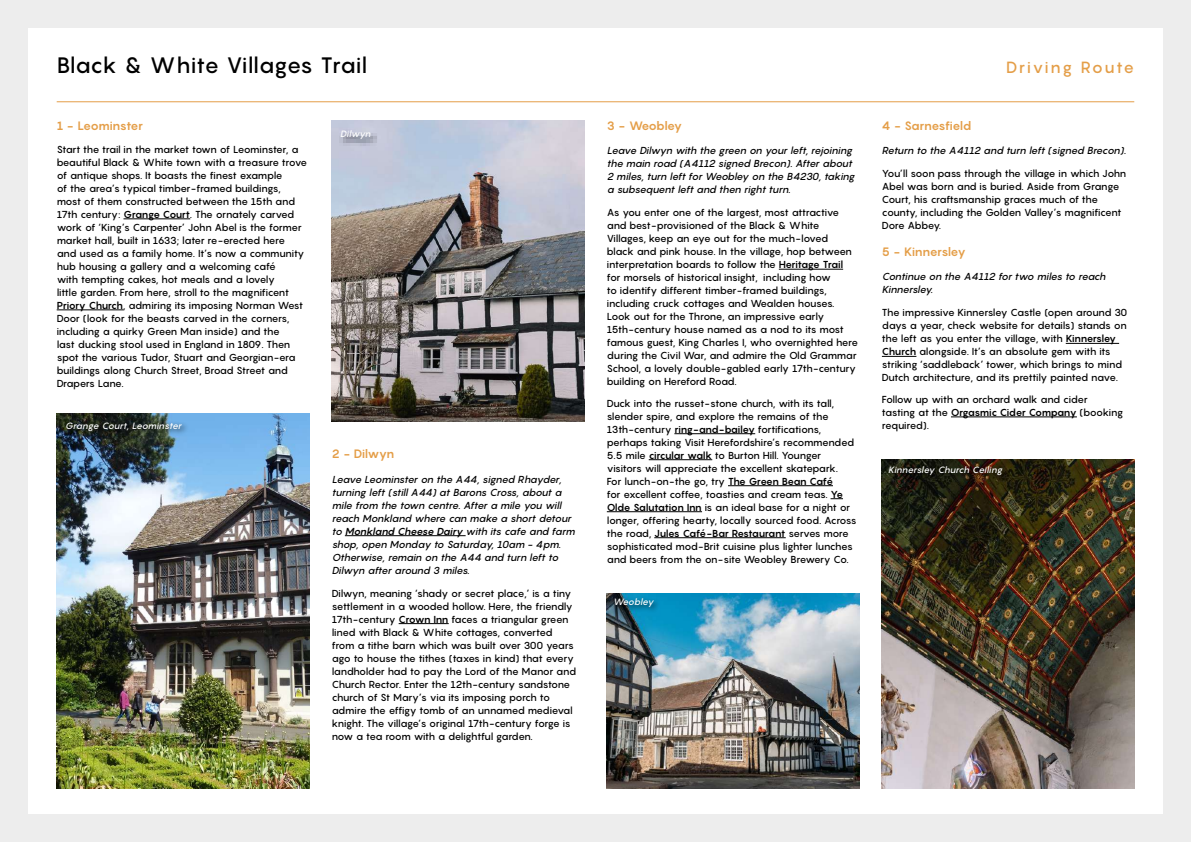
<style>
.page{position:relative;width:1191px;height:842px;background:#ededed}
.page>*{position:absolute;margin:0;border:0;box-sizing:border-box;transform-origin:0 0}
.t1{font:500 22px "Pangram";letter-spacing:-.005em;color:#000}
.t2{font:500 16px "Pangram";letter-spacing:.09em;color:#e49e48}
.t3{font:700 12px "Pangram";letter-spacing:-.05em;color:#e49e48}
.t4{font:500 10px/13px "Pangram";letter-spacing:-.05em;color:#000}
.t5{font:italic 500 10px/13px "Pangram";color:#000}
.t6{font:italic 500 9px "Pangram";color:#fff}
.s1{font-weight:700}
</style>
<div class="page">
<div style="left:28px;top:28px;width:1134px;height:786px;background:#fff"></div>
<hr style="left:123px;top:219px;width:67px;height:1px;background:#000">
<hr style="left:57px;top:310px;width:66px;height:1px;background:#000">
<hr style="left:345px;top:535px;width:120px;height:1px;background:#000">
<hr style="left:398px;top:623px;width:51px;height:1px;background:#000">
<hr style="left:779px;top:269px;width:64px;height:1px;background:#000">
<hr style="left:674px;top:433px;width:81px;height:1px;background:#000">
<hr style="left:649px;top:459px;width:63px;height:1px;background:#000">
<hr style="left:728px;top:485px;width:105px;height:1px;background:#000">
<svg style="left:830px;top:498px;width:13px;height:1px"></svg>
<hr style="left:607px;top:511px;width:95px;height:1px;background:#000">
<hr style="left:654px;top:537px;width:131px;height:1px;background:#000">
<hr style="left:1065px;top:343px;width:54px;height:1px;background:#000">
<hr style="left:882px;top:356px;width:34px;height:1px;background:#000">
<hr style="left:951px;top:417px;width:126px;height:1px;background:#000">
<hr style="left:57px;top:101px;width:1077px;height:1px;background:#e49e48">
<img style="left:57px;top:414px;width:252px;height:375px">
<img style="left:332px;top:121px;width:252px;height:300px">
<img style="left:607px;top:593px;width:252px;height:196px">
<img style="left:882px;top:459px;width:252px;height:330px">
<div style="left:63px;top:419px;width:126px;height:19px;background:#000;opacity:.75"></div>
<div style="left:611px;top:595px;width:49px;height:19px;background:#000;opacity:.75"></div>
<div style="left:886px;top:464px;width:123px;height:19px;background:#000;opacity:.75"></div>
<div style="left:338px;top:128px;width:39px;height:18px;background:#000;opacity:.75"></div>
<h1 class="t1" style="left:57px;top:51px;width:312px">Black &amp; White Villages Trail</h1>
<h2 class="t2" style="left:1006px;top:57px;width:129px">Driving Route</h2>
<p class="t3" style="left:57px;top:118px;width:88px">1 - Leominster</p>
<p class="t4" style="left:57px;top:143px;width:252px">Start the trail in the market town of Leominster, a beautiful Black &amp; White town with a treasure trove of antique shops. It boasts the finest example<br>of the area’s typical timber-framed buildings, most of them constructed between the 15th and 17th century: <span class="s1">Grange Court</span>. The ornately carved work of ‘King’s Carpenter’ John Abel is the former market hall, built in 1633; later re-erected here and used as a family home. It’s now a community hub housing a gallery and a welcoming café<br>with tempting cakes, hot meals and a lovely<br>little garden. From here, stroll to the magnificent <span class="s1">Priory Church</span>, admiring its imposing Norman West Door (look for the beasts carved in the corners, including a quirky Green Man inside) and the<br>last ducking stool used in England in 1809. Then spot the various Tudor, Stuart and Georgian-era buildings along Church Street, Broad Street and Drapers Lane.</p>
<p class="t6" style="left:65px;top:420px;width:120px">Grange Court, Leominster</p>
<p class="t6" style="left:340px;top:128px;width:34px">Dilwyn</p>
<p class="t3" style="left:332px;top:446px;width:64px">2 - Dilwyn</p>
<p class="t5" style="left:332px;top:472px;width:247px">Leave Leominsteron the A44,signed Rhayder, turning left(stillA44)atBarons Cross,abouta mile from the town centre.Aftera mile you will reach Monkland where can make a shortdetour to <span class="s1">Monkland Cheese Dairy</span> with its cafe and farm shop,open Monday to Saturday,10am - 4pm.<br>Otherwise,remain on the A44 and turn leftto Dilwyn afteraround 3 miles.</p>
<p class="t4" style="left:332px;top:586px;width:246px">Dilwyn, meaning ‘shady or secret place,’ is a tiny settlement in a wooded hollow. Here, the friendly 17th-century <span class="s1">Crown Inn</span> faces a triangular green lined with Black &amp; White cottages, converted from a tithe barn which was built over 300 years ago to house the tithes (taxes in kind) that every landholder had to pay the Lord of the Manor and Church Rector. Enter the 12th-century sandstone church of St Mary’s via its imposing porch to admire the effigy tomb of an unnamed medieval knight. The village’s original 17th-century forge is now a tea room with a delightful garden.</p>
<p class="t3" style="left:607px;top:118px;width:77px">3 - Weobley</p>
<p class="t5" style="left:607px;top:144px;width:252px">Leave Dilwyn with the green on yourleft,rejoining the main road (A4112 signed Brecon).Afterabout 2 miles,turn leftforWeobley on the B4230,taking a subsequentleftand then rightturn.</p>
<p class="t4" style="left:607px;top:206px;width:253px">As you enter one of the largest, most attractive and best-provisioned of the Black &amp; White Villages, keep an eye out for the much-loved<br>black and pink house. In the village, hop between interpretation boards to follow the <span class="s1">Heritage Trail </span>for morsels of historical insight, including how<br>to identify different timber-framed buildings, including cruck cottages and Wealden houses.<br>Look out for the Throne, an impressive early 15th-century house named as a nod to its most famous guest, King Charles I, who overnighted here during the Civil War, and admire the Old Grammar School, a lovely double-gabled early 17th-century building on Hereford Road.</p>
<p class="t4" style="left:607px;top:396px;width:251px">Duck into the russet-stone church, with its tall, slender spire, and explore the remains of the 13th-century <span class="s1">ring-and-bailey</span> fortifications, perhaps taking Visit Herefordshire’s recommended 5.5 mile <span class="s1">circular walk</span> to Burton Hill. Younger visitors will appreciate the excellent skatepark.<br>For lunch-on-the go, try <span class="s1">The Green Bean Café<br></span>for excellent coffee, toasties and cream teas. <span class="s1">Ye Olde Salutation Inn</span> is an ideal base for a night or longer, offering hearty, locally sourced food. Across the road, <span class="s1">Jules Café-Bar Restaurant</span> serves more sophisticated mod-Brit cuisine plus lighter lunches and beers from the on-site Weobley Brewery Co.</p>
<p class="t6" style="left:613px;top:596px;width:44px">Weobley</p>
<p class="t3" style="left:882px;top:118px;width:91px">4 - Sarnesfield</p>
<p class="t5" style="left:882px;top:144px;width:248px">Return to the A4112 and turn left(signed Brecon).</p>
<p class="t4" style="left:882px;top:167px;width:246px">You’ll soon pass through the village in which John Abel was born and is buried. Aside from Grange Court, his craftsmanship graces much of the county, including the Golden Valley’s magnificent Dore Abbey.</p>
<p class="t3" style="left:882px;top:244px;width:85px">5 - Kinnersley</p>
<p class="t5" style="left:882px;top:270px;width:228px">Continue on the A4112 fortwo miles to reach<br>Kinnersley.</p>
<p class="t4" style="left:882px;top:306px;width:247px">The impressive Kinnersley Castle (open around 30 days a year, check website for details) stands on the left as you enter the village, with <span class="s1">Kinnersley Church</span> alongside. It’s an absolute gem with its striking ‘saddleback’ tower, which brings to mind Dutch architecture, and its prettily painted nave.</p>
<p class="t4" style="left:882px;top:393px;width:243px">Follow up with an orchard walk and cider tasting at the <span class="s1">Orgasmic Cider Company</span> (booking required).</p>
<p class="t6" style="left:888px;top:464px;width:118px">Kinnersley Church Ceiling</p>
</div>
